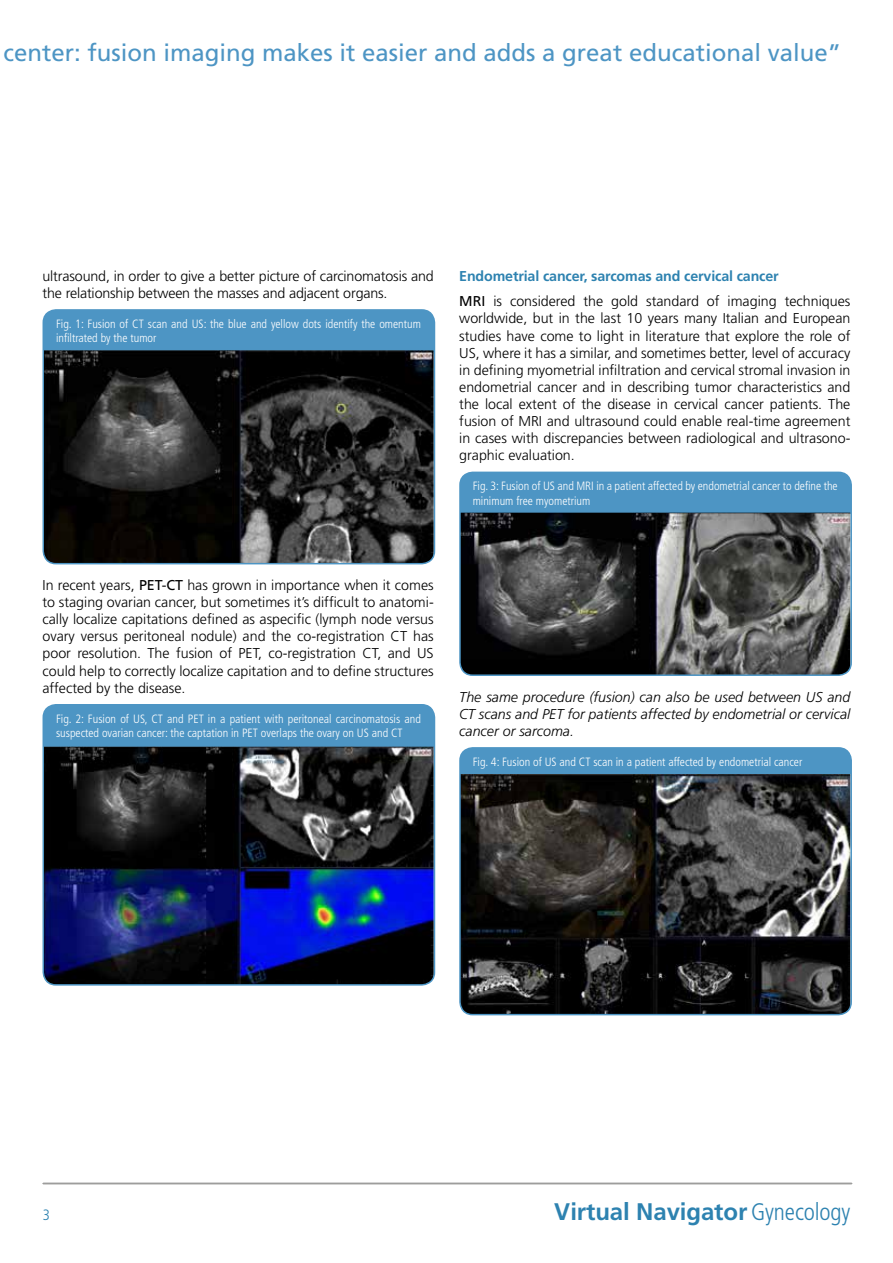
<style>
.page{position:relative;width:893px;height:1263px;background:#fff}
.page>*{position:absolute;margin:0;border:0;box-sizing:border-box;transform-origin:0 0}
.t1{font:24px "Frutiger";color:#4d95c4}
.t2{font:700 24px "Frutiger";letter-spacing:-.005em;color:#2d82b0}
.t3{font:300 condensed 15px "Frutiger";color:#2d82b0}
.t4{font:300 14.25px/17.1px "Frutiger";color:#000}
.t5{font:italic 300 14.25px/17.1px "Frutiger";color:#000;text-align:justify}
.t6{font:300 condensed 12px/14.4px "Frutiger";color:#fff}
.s1{font-weight:700;color:#2d82b0}
.s2{font-weight:400}
.s3{font-weight:300;font-stretch:condensed}
</style>
<div class="page">
<hr style="left:43px;top:1183px;width:809px;height:1px;background:#9d9d9c">
<div style="left:43px;top:310px;width:391px;height:41px;background:#4d95c4"></div>
<img style="left:43px;top:350px;width:391px;height:214px">
<div style="left:43px;top:309px;width:392px;height:255px;border:2px solid #4d95c4;border-radius:13px"></div>
<div style="left:43px;top:705px;width:391px;height:41px;background:#4d95c4"></div>
<img style="left:43px;top:747px;width:391px;height:238px">
<div style="left:43px;top:704px;width:392px;height:282px;border:2px solid #4d95c4;border-radius:13px"></div>
<div style="left:460px;top:472px;width:390px;height:42px;background:#4d95c4"></div>
<img style="left:462px;top:513px;width:387px;height:162px">
<div style="left:459px;top:472px;width:393px;height:204px;border:2px solid #4d95c4;border-radius:13px"></div>
<div style="left:460px;top:748px;width:390px;height:26px;background:#4d95c4"></div>
<img style="left:460px;top:774px;width:390px;height:240px">
<div style="left:459px;top:747px;width:393px;height:268px;border:2px solid #4d95c4;border-radius:13px"></div>
<h1 class="t1" style="left:3px;top:38px;width:839px">center: fusion imaging makes it easier and adds a great educational value”</h1>
<p class="t4" style="left:43px;top:267px;width:393px">ultrasound, in order to give a better picture of carcinomatosis and the relationship between the masses and adjacent organs.</p>
<p class="t6" style="left:56px;top:317px;width:366px">Fig. 1: Fusion of CT scan and US: the blue and yellow dots identify the omentum infiltrated by the tumor</p>
<p class="t4" style="left:459px;top:263px;width:393px;line-height:25.7px"><span class="s1">Endometrial cancer, sarcomas and cervical cancer<br></span><span class="s2">MRI</span> is considered the gold standard of imaging techniques</p>
<p class="t4" style="left:459px;top:310px;width:393px;text-align:justify">worldwide, but in the last 10 years many Italian and European studies have come to light in literature that explore the role of US, where it has a similar, and sometimes better, level of accuracy in defining myometrial infiltration and cervical stromal invasion in endometrial cancer and in describing tumor characteristics and the local extent of the disease in cervical cancer patients. The fusion of MRI and ultrasound could enable real-time agreement in cases with discrepancies between radiological and ultrasono&shy;graphic evaluation.</p>
<p class="t6" style="left:473px;top:479px;width:366px">Fig. 3: Fusion of US and MRI in a patient affected by endometrial cancer to define the minimum free myometrium</p>
<p class="t4" style="left:43px;top:577px;width:393px;text-align:justify">In recent years, <span class="s2">PET-CT</span> has grown in importance when it comes to staging ovarian cancer, but sometimes it’s difficult to anatomi&shy;cally localize capitations defined as aspecific (lymph node versus ovary versus peritoneal nodule) and the co-registration CT has poor resolution. The fusion of PET, co-registration CT, and US could help to correctly localize capitation and to define structures affected by the disease.</p>
<p class="t6" style="left:56px;top:711px;width:366px">Fig. 2: Fusion of US, CT and PET in a patient with peritoneal carcinomatosis and suspected ovarian cancer: the captation in PET overlaps the ovary on US and CT</p>
<p class="t5" style="left:459px;top:688px;width:393px">The same procedure (fusion) can also be used between US and CT scans and PET for patients affected by endometrial or cervical cancer or sarcoma.</p>
<p class="t6" style="left:473px;top:754px;width:331px">Fig. 4: Fusion of US and CT scan in a patient affected by endometrial cancer</p>
<p class="t3" style="left:43px;top:1207px;width:9px">3</p>
<h1 class="t2" style="left:554px;top:1198px;width:298px">Virtual Navigator <span class="s3">Gynecology</span></h1>
</div>
